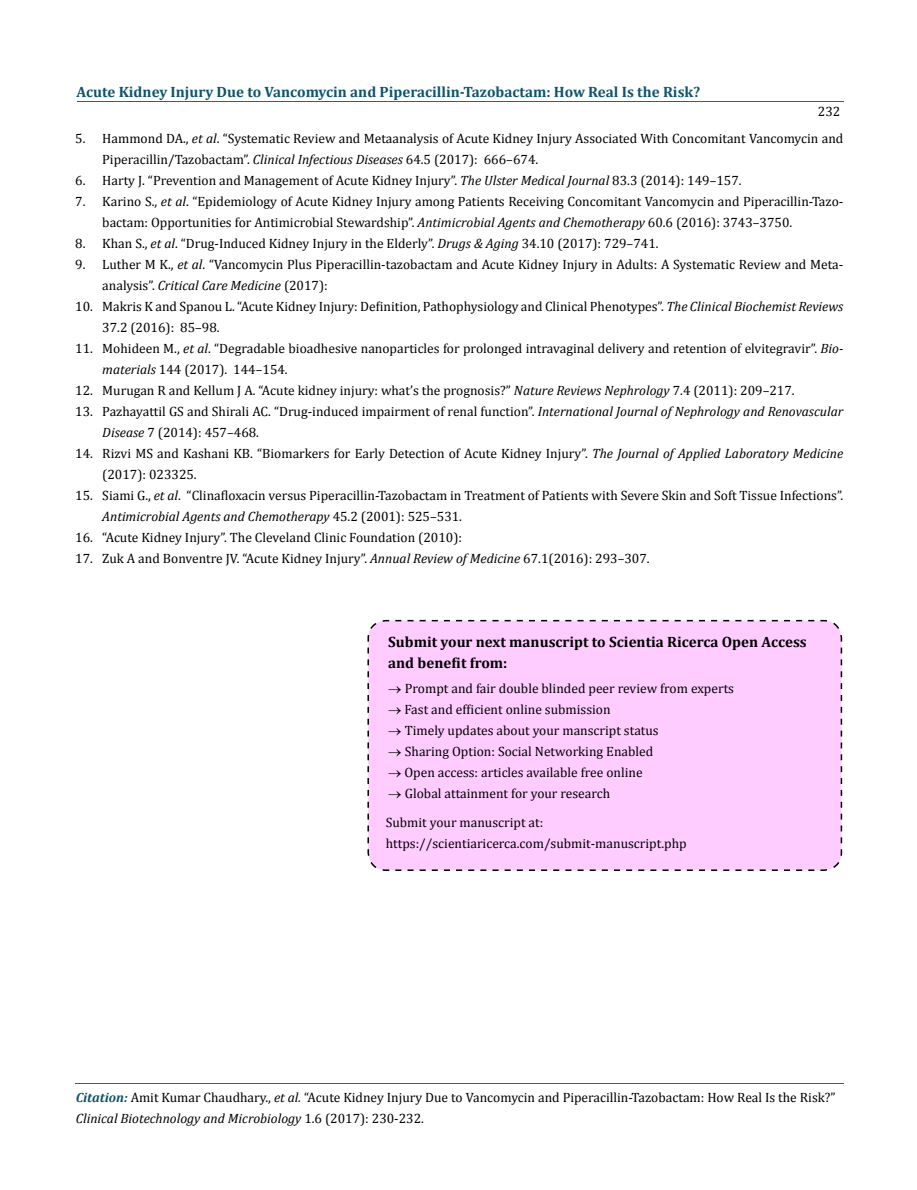
<style>
.page{position:relative;width:917px;height:1190px;background:#fff}
.page>*{position:absolute;margin:0;border:0;box-sizing:border-box;transform-origin:0 0}
.t1{font:700 15px "Cambria";color:#0e546a}
.t2{font:700 15px/21px "Cambria";color:#000}
.t3{font:13.5px/21px "Cambria";color:#000}
.s1{font-style:italic}
.s2{font-weight:700;font-style:italic;font-size:13.35px;color:#0e546a}
</style>
<div class="page">
<hr style="left:76px;top:102px;width:767px;height:1px;background:#0d66b1">
<hr style="left:75px;top:1083px;width:768px;height:1px;background:#0d66b1">
<div style="left:367px;top:619px;width:475px;height:252px;background:#fcf"></div>
<p class="t1" style="left:77px;top:82px;width:625px">Acute Kidney Injury Due to Vancomycin and Piperacillin-Tazobactam: How Real Is the Risk?</p>
<p class="t3" style="left:818px;top:101px;width:24px">232</p>
<p class="t3" style="left:102px;top:128px;width:742px;text-indent:-27px">5. Hammond DA., <span class="s1">et al</span>. “Systematic Review and Metaanalysis of Acute Kidney Injury Associated With Concomitant Vancomycin and<br>Piperacillin/Tazobactam”. <span class="s1">Clinical Infectious Diseases</span> 64.5 (2017): 666–674.</p>
<p class="t3" style="left:75px;top:170px;width:668px">6. Harty J. “Prevention and Management of Acute Kidney Injury”. <span class="s1">The Ulster Medical Journal</span> 83.3 (2014): 149–157.</p>
<p class="t3" style="left:102px;top:191px;width:742px;text-indent:-27px">7. Karino S., <span class="s1">et al</span>. “Epidemiology of Acute Kidney Injury among Patients Receiving Concomitant Vancomycin and Piperacillin-Tazo&shy;bactam: Opportunities for Antimicrobial Stewardship”. <span class="s1">Antimicrobial Agents and Chemotherapy</span> 60.6 (2016): 3743–3750.</p>
<p class="t3" style="left:75px;top:233px;width:585px">8. Khan S., <span class="s1">et al</span>. “Drug-Induced Kidney Injury in the Elderly”. <span class="s1">Drugs &amp; Aging</span> 34.10 (2017): 729–741.</p>
<p class="t3" style="left:102px;top:254px;width:742px;text-indent:-27px">9. Luther M K., <span class="s1">et al</span>. “Vancomycin Plus Piperacillin-tazobactam and Acute Kidney Injury in Adults: A Systematic Review and Meta&shy;analysis”. <span class="s1">Critical Care Medicine</span> (2017):</p>
<p class="t3" style="left:102px;top:296px;width:742px;text-indent:-27px">10. Makris K and Spanou L. “Acute Kidney Injury: Definition, Pathophysiology and Clinical Phenotypes”. <span class="s1">The Clinical Biochemist Reviews<br></span>37.2 (2016): 85–98.</p>
<p class="t3" style="left:102px;top:338px;width:742px;text-indent:-27px">11. Mohideen M., <span class="s1">et al</span>. “Degradable bioadhesive nanoparticles for prolonged intravaginal delivery and retention of elvitegravir”. <span class="s1">Bio&shy;materials</span> 144 (2017). 144–154.</p>
<p class="t3" style="left:75px;top:380px;width:720px">12. Murugan R and Kellum J A. “Acute kidney injury: what’s the prognosis?” <span class="s1">Nature Reviews Nephrology</span> 7.4 (2011): 209–217.</p>
<p class="t3" style="left:102px;top:401px;width:742px;text-indent:-27px">13. Pazhayattil GS and Shirali AC. “Drug-induced impairment of renal function”. <span class="s1">International Journal of Nephrology and Renovascular<br>Disease</span> 7 (2014): 457–468.</p>
<p class="t3" style="left:102px;top:443px;width:742px;text-indent:-27px">14. Rizvi MS and Kashani KB. “Biomarkers for Early Detection of Acute Kidney Injury”. <span class="s1">The Journal of Applied Laboratory Medicine </span>(2017): 023325.</p>
<p class="t3" style="left:102px;top:485px;width:742px;text-indent:-27px">15. Siami G., <span class="s1">et al</span>. “Clinafloxacin versus Piperacillin-Tazobactam in Treatment of Patients with Severe Skin and Soft Tissue Infections”.<br><span class="s1">Antimicrobial Agents and Chemotherapy</span> 45.2 (2001): 525–531.</p>
<p class="t3" style="left:75px;top:527px;width:388px">16. “Acute Kidney Injury”. The Cleveland Clinic Foundation (2010):</p>
<p class="t3" style="left:75px;top:548px;width:576px">17. Zuk A and Bonventre JV. “Acute Kidney Injury”. <span class="s1">Annual Review of Medicine</span> 67.1(2016): 293–307.</p>
<p class="t2" style="left:388px;top:630px;width:420px">Submit your next manuscript to Scientia Ricerca Open Access and benefit from:</p>
<p class="t3" style="left:388px;top:677px;width:347px">→ Prompt and fair double blinded peer review from experts</p>
<p class="t3" style="left:388px;top:698px;width:224px">→ Fast and efficient online submission</p>
<p class="t3" style="left:388px;top:719px;width:272px">→ Timely updates about your manscript status</p>
<p class="t3" style="left:388px;top:740px;width:266px">→ Sharing Option: Social Networking Enabled</p>
<p class="t3" style="left:388px;top:761px;width:256px">→ Open access: articles available free online</p>
<p class="t3" style="left:386px;top:778px;width:226px;line-height:29.4px">→ Global attainment for your research<br>Submit your manuscript at:</p>
<p class="t3" style="left:386px;top:833px;width:302px">https://scientiaricerca.com/submit-manuscript.php</p>
<p class="t3" style="left:76px;top:1086px;width:761px"><span class="s2">Citation:</span> Amit Kumar Chaudhary., <span class="s1">et al.</span> “Acute Kidney Injury Due to Vancomycin and Piperacillin-Tazobactam: How Real Is the Risk?”<br><span class="s1">Clinical Biotechnology and Microbiology</span> 1.6 (2017): 230-232.</p>
</div>
